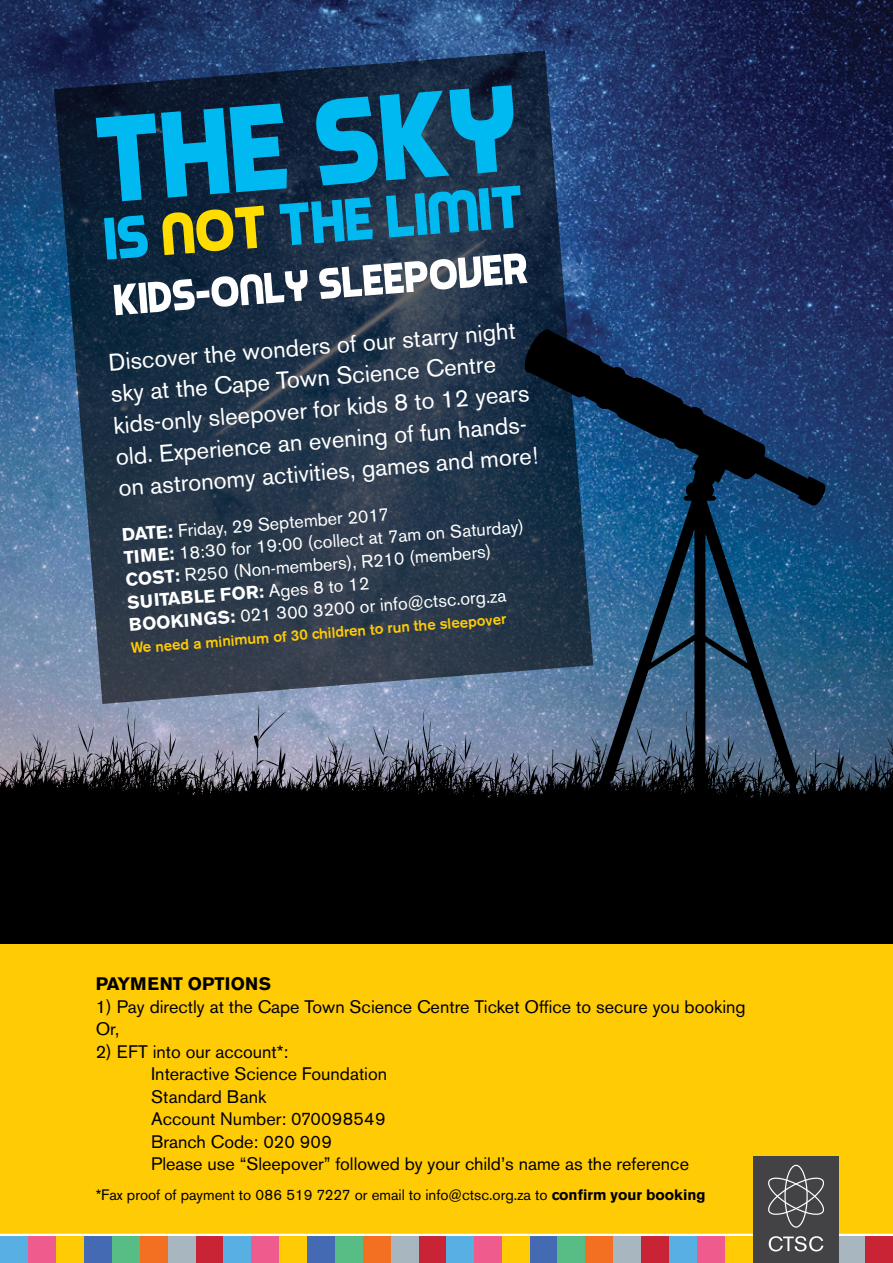
<style>
.page{position:relative;width:893px;height:1263px;background:#fff}
.page>*{position:absolute;margin:0;border:0;box-sizing:border-box;transform-origin:0 0}
.t1{font:134.1px "Piximisa";color:#00b9f1}
.t2{font:65.55px "Piximisa";color:#00b9f1}
.t3{font:47.7px "Piximisa";color:#fff}
.t4{font:24px/31.5px "Akzidenz Grotesk BE";color:#fff}
.t5{font:18px/22.5px "Akzidenz Grotesk BE";color:#000}
.t6{font:18px/22.8px "Akzidenz Grotesk BE";color:#fff}
.t7{font:700 18px "Akzidenz Grotesk BE";color:#000}
.t8{font:15px "Akzidenz Grotesk BE";color:#000}
.t9{font:500 15px "Akzidenz Grotesk BE";color:#ffcb05}
.s1{color:#fd0}
.s2{font-weight:700}
</style>
<div class="page">
<img style="left:0;top:0;width:893px;height:704px">
<div style="left:0;top:943px;width:893px;height:291px;background:#ffcb05"></div>
<div style="left:0;top:1235px;width:28px;height:28px;background:#58b0e2"></div>
<div style="left:28px;top:1235px;width:28px;height:28px;background:#f05b8e"></div>
<div style="left:56px;top:1235px;width:28px;height:28px;background:#ffcb05"></div>
<div style="left:84px;top:1235px;width:28px;height:28px;background:#436ab3"></div>
<div style="left:112px;top:1235px;width:28px;height:28px;background:#57bd84"></div>
<div style="left:140px;top:1235px;width:28px;height:28px;background:#f36f21"></div>
<div style="left:168px;top:1235px;width:28px;height:28px;background:#a8b6bf"></div>
<div style="left:196px;top:1235px;width:28px;height:28px;background:#c92435"></div>
<div style="left:223px;top:1235px;width:28px;height:28px;background:#58b0e2"></div>
<div style="left:251px;top:1235px;width:28px;height:28px;background:#f05b8e"></div>
<div style="left:279px;top:1235px;width:28px;height:28px;background:#ffcb05"></div>
<div style="left:307px;top:1235px;width:28px;height:28px;background:#436ab3"></div>
<div style="left:335px;top:1235px;width:28px;height:28px;background:#57bd84"></div>
<div style="left:363px;top:1235px;width:28px;height:28px;background:#f36f21"></div>
<div style="left:391px;top:1235px;width:28px;height:28px;background:#a8b6bf"></div>
<div style="left:419px;top:1235px;width:28px;height:28px;background:#c92435"></div>
<div style="left:446px;top:1235px;width:28px;height:28px;background:#58b0e2"></div>
<div style="left:474px;top:1235px;width:28px;height:28px;background:#f05b8e"></div>
<div style="left:502px;top:1235px;width:28px;height:28px;background:#ffcb05"></div>
<div style="left:530px;top:1235px;width:27px;height:28px;background:#436ab3"></div>
<div style="left:557px;top:1235px;width:28px;height:28px;background:#57bd84"></div>
<div style="left:585px;top:1235px;width:28px;height:28px;background:#f36f21"></div>
<div style="left:613px;top:1235px;width:28px;height:28px;background:#a8b6bf"></div>
<div style="left:641px;top:1235px;width:28px;height:28px;background:#c92435"></div>
<div style="left:669px;top:1235px;width:28px;height:28px;background:#58b0e2"></div>
<div style="left:697px;top:1235px;width:28px;height:28px;background:#f05b8e"></div>
<div style="left:725px;top:1235px;width:28px;height:28px;background:#ffcb05"></div>
<div style="left:837px;top:1235px;width:28px;height:28px;background:#a8b6bf"></div>
<div style="left:865px;top:1235px;width:28px;height:28px;background:#c92435"></div>
<hr style="left:0;top:1234px;width:893px;height:2px;background:#fff">
<div style="left:753px;top:1156px;width:86px;height:107px;background:#434345"></div>
<svg style="left:769px;top:1236px;width:54px;height:15px"></svg>
<div style="left:784px;top:1165px;width:24px;height:63px;border:1px solid #fff;border-radius:50%"></div>
<svg style="left:768px;top:1174px;width:56px;height:44px"></svg>
<svg style="left:0;top:704px;width:893px;height:100px;background:#61687a"></svg>
<div style="left:0;top:804px;width:893px;height:139px;background:#000"></div>
<svg style="left:54px;top:51px;width:539px;height:653px;background:#25384f"></svg>
<svg style="left:523px;top:327px;width:303px;height:477px;background:#234464"></svg>
<h1 class="t1" style="left:87px;top:78px;width:425px;rotate:-4deg">THE SKY</h1>
<h2 class="t2" style="left:99px;top:202px;width:422px;rotate:-5deg">IS <span class="s1">NOT</span> THE LIMIT</h2>
<h3 class="t3" style="left:110px;top:270px;width:417px;rotate:-4deg">KIDS-ONLY SLEEPOVER</h3>
<h3 class="t4" style="left:107px;top:345px;width:424px;rotate:-4deg">Discover the wonders of our starry night sky at the Cape Town Science Centre kids-only sleepover for kids 8 to 12 years old. Experience an evening of fun hands&shy;on astronomy activities, games and more!</h3>
<p class="t6" style="left:121px;top:522px;width:403px;rotate:-4deg"><span class="s2">DATE:</span> Friday, 29 September 2017<br><span class="s2">TIME:</span> 18:30 for 19:00 (collect at 7am on Saturday)<br><span class="s2">COST:</span> R250 (Non-members), R210 (members)<br><span class="s2">SUITABLE FOR:</span> Ages 8 to 12</p>
<p class="t6" style="left:128px;top:611px;width:380px;rotate:-4deg"><span class="s2">BOOKINGS:</span> 021 300 3200 or info@ctsc.org.za</p>
<p class="t9" style="left:130px;top:641px;width:378px;rotate:-5deg">We need a minimum of 30 children to run the sleepover</p>
<p class="t7" style="left:96px;top:973px;width:177px">PAYMENT OPTIONS</p>
<p class="t5" style="left:96px;top:995px;width:652px">1) Pay directly at the Cape Town Science Centre Ticket Office to secure you booking<br>Or,</p>
<p class="t5" style="left:151px;top:1040px;width:539px;text-indent:-55px">2) EFT into our account*:<br>Interactive Science Foundation<br>Standard Bank<br>Account Number: 070098549<br>Branch Code: 020 909<br>Please use “Sleepover” followed by your child’s name as the reference</p>
<p class="t8" style="left:96px;top:1186px;width:611px">*Fax proof of payment to 086 519 7227 or email to info@ctsc.org.za to <span class="s2">confirm your booking</span></p>
</div>
